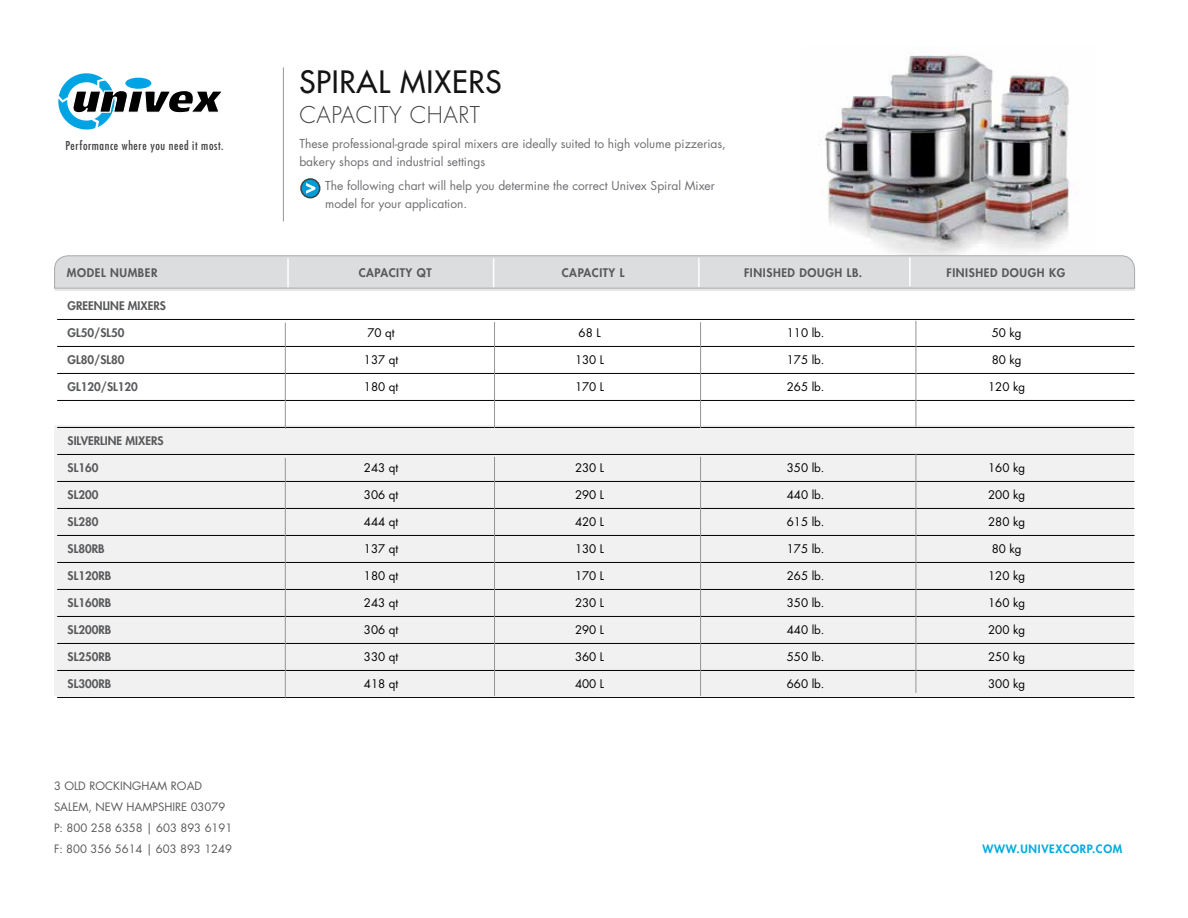
<style>
.page{position:relative;width:1188px;height:918px;background:#fff}
.page>*{position:absolute;margin:0;border:0;box-sizing:border-box;transform-origin:0 0}
.t1{font:500 30px "Futura Std";letter-spacing:.025em;color:#141414}
.t2{font:300 22.5px "Futura Std";letter-spacing:.025em;color:#414042}
.t3{font:12px/18px "Futura Std";color:#6d6e71}
.t4{font:condensed 12px "Futura Std";letter-spacing:.05em;color:#414042}
.t5{font:11.55px "Futura Std";color:#000}
.t6{font:800 11.55px "Futura Std";color:#58595b}
.t7{font:11.25px/21px "Futura Std";color:#58595b}
.t8{font:800 11.25px "Futura Std";letter-spacing:.06em;color:#00aade}
</style>
<div class="page">
<hr style="left:55px;top:288px;width:1080px;height:3px;background:#e6e7e8">
<div style="left:54px;top:426px;width:1080px;height:270px;background:#f1f1f2"></div>
<img style="left:818px;top:47px;width:254px;height:208px">
<hr style="left:57px;top:319px;width:1078px;height:1px;background:#000">
<hr style="left:57px;top:346px;width:1078px;height:1px;background:#000">
<hr style="left:57px;top:373px;width:1078px;height:1px;background:#000">
<hr style="left:57px;top:400px;width:1078px;height:1px;background:#000">
<hr style="left:57px;top:427px;width:1078px;height:1px;background:#000">
<hr style="left:57px;top:454px;width:1078px;height:1px;background:#000">
<hr style="left:57px;top:481px;width:1078px;height:1px;background:#000">
<hr style="left:57px;top:508px;width:1078px;height:1px;background:#000">
<hr style="left:57px;top:535px;width:1078px;height:1px;background:#000">
<hr style="left:57px;top:562px;width:1078px;height:1px;background:#000">
<hr style="left:57px;top:589px;width:1078px;height:1px;background:#000">
<hr style="left:57px;top:616px;width:1078px;height:1px;background:#000">
<hr style="left:57px;top:643px;width:1078px;height:1px;background:#000">
<hr style="left:57px;top:670px;width:1078px;height:1px;background:#000">
<hr style="left:57px;top:697px;width:1078px;height:1px;background:#000">
<svg style="left:58px;top:73px;width:163px;height:57px"></svg>
<div style="left:125px;top:78px;width:26px;height:11px;background:#00a4e4;border-radius:50%"></div>
<hr style="left:285px;top:323px;width:1px;height:106px;background:#939598">
<svg style="left:54px;top:255px;width:1081px;height:34px;background:#d9dadb"></svg>
<hr style="left:698px;top:258px;width:2px;height:29px;background:#fff">
<hr style="left:909px;top:257px;width:2px;height:29px;background:#fff">
<hr style="left:494px;top:322px;width:1px;height:106px;background:#939598">
<hr style="left:283px;top:68px;width:1px;height:153px;background:#939598">
<hr style="left:700px;top:322px;width:1px;height:106px;background:#939598">
<hr style="left:916px;top:321px;width:1px;height:106px;background:#939598">
<svg style="left:301px;top:179px;width:19px;height:19px"></svg>
<div style="left:300px;top:178px;width:20px;height:20px;border:2px solid #414042;border-radius:50%"></div>
<svg style="left:306px;top:183px;width:9px;height:11px"></svg>
<hr style="left:285px;top:458px;width:1px;height:240px;background:#939598">
<hr style="left:494px;top:457px;width:1px;height:239px;background:#939598">
<hr style="left:700px;top:457px;width:1px;height:239px;background:#939598">
<hr style="left:916px;top:454px;width:1px;height:239px;background:#939598">
<p class="t4" style="left:65px;top:139px;width:160px">Performance where you need it most.</p>
<h1 class="t1" style="left:299px;top:63px;width:204px">SPIRAL MIXERS</h1>
<h2 class="t2" style="left:299px;top:101px;width:182px">CAPACITY CHART</h2>
<p class="t3" style="left:299px;top:134px;width:428px">These professional-grade spiral mixers are ideally suited to high volume pizzerias, bakery shops and industrial settings</p>
<p class="t3" style="left:325px;top:177px;width:391px">The following chart will help you determine the correct Univex Spiral Mixer model for your application.</p>
<p class="t6" style="left:67px;top:266px;width:60px">MODEL NUMBER</p>
<p class="t6" style="left:359px;top:266px;width:74px">CAPACI TY QT</p>
<p class="t6" style="left:562px;top:266px;width:64px">CAPACI TY L</p>
<p class="t6" style="left:744px;top:266px;width:13px">FINIS</p>
<p class="t6" style="left:773px;top:266px;width:91px">HED DOUGH LB.</p>
<p class="t6" style="left:946px;top:266px;width:13px">FINIS</p>
<p class="t6" style="left:975px;top:266px;width:92px">HED DOUGH KG</p>
<p class="t6" style="left:68px;top:299px;width:100px">GREENLINE MIXERS</p>
<p class="t6" style="left:68px;top:326px;width:58px">GL50/SL50</p>
<p class="t5" style="left:368px;top:326px;width:29px">70 qt</p>
<p class="t5" style="left:579px;top:326px;width:24px">68 L</p>
<p class="t5" style="left:787px;top:326px;width:39px">110 lb.</p>
<p class="t5" style="left:992px;top:326px;width:31px">50 kg</p>
<p class="t6" style="left:68px;top:353px;width:58px">GL80/SL80</p>
<p class="t5" style="left:364px;top:353px;width:36px">137 qt</p>
<p class="t5" style="left:575px;top:353px;width:31px">130 L</p>
<p class="t5" style="left:787px;top:353px;width:39px">175 lb.</p>
<p class="t5" style="left:992px;top:353px;width:31px">80 kg</p>
<p class="t6" style="left:68px;top:380px;width:72px">GL120/SL120</p>
<p class="t5" style="left:364px;top:380px;width:36px">180 qt</p>
<p class="t5" style="left:575px;top:380px;width:31px">170 L</p>
<p class="t5" style="left:787px;top:380px;width:39px">265 lb.</p>
<p class="t5" style="left:988px;top:380px;width:39px">120 kg</p>
<p class="t6" style="left:68px;top:434px;width:97px">SILVERLINE MIXERS</p>
<p class="t6" style="left:68px;top:461px;width:32px">SL160</p>
<p class="t5" style="left:364px;top:461px;width:36px">243 qt</p>
<p class="t5" style="left:575px;top:461px;width:31px">230 L</p>
<p class="t5" style="left:787px;top:461px;width:39px">350 lb.</p>
<p class="t5" style="left:988px;top:461px;width:39px">160 kg</p>
<p class="t6" style="left:68px;top:488px;width:32px">SL200</p>
<p class="t5" style="left:364px;top:488px;width:36px">306 qt</p>
<p class="t5" style="left:575px;top:488px;width:31px">290 L</p>
<p class="t5" style="left:787px;top:488px;width:39px">440 lb.</p>
<p class="t5" style="left:988px;top:488px;width:39px">200 kg</p>
<p class="t6" style="left:68px;top:515px;width:32px">SL280</p>
<p class="t5" style="left:364px;top:515px;width:36px">444 qt</p>
<p class="t5" style="left:575px;top:515px;width:31px">420 L</p>
<p class="t5" style="left:787px;top:515px;width:39px">615 lb.</p>
<p class="t5" style="left:988px;top:515px;width:39px">280 kg</p>
<p class="t6" style="left:68px;top:542px;width:38px">SL80RB</p>
<p class="t5" style="left:364px;top:542px;width:36px">137 qt</p>
<p class="t5" style="left:575px;top:542px;width:31px">130 L</p>
<p class="t5" style="left:787px;top:542px;width:39px">175 lb.</p>
<p class="t5" style="left:992px;top:542px;width:31px">80 kg</p>
<p class="t6" style="left:68px;top:569px;width:45px">SL120RB</p>
<p class="t5" style="left:364px;top:569px;width:36px">180 qt</p>
<p class="t5" style="left:575px;top:569px;width:31px">170 L</p>
<p class="t5" style="left:787px;top:569px;width:39px">265 lb.</p>
<p class="t5" style="left:988px;top:569px;width:39px">120 kg</p>
<p class="t6" style="left:68px;top:596px;width:45px">SL160RB</p>
<p class="t5" style="left:364px;top:596px;width:36px">243 qt</p>
<p class="t5" style="left:575px;top:596px;width:31px">230 L</p>
<p class="t5" style="left:787px;top:596px;width:39px">350 lb.</p>
<p class="t5" style="left:988px;top:596px;width:39px">160 kg</p>
<p class="t6" style="left:68px;top:623px;width:45px">SL200RB</p>
<p class="t5" style="left:364px;top:623px;width:36px">306 qt</p>
<p class="t5" style="left:575px;top:623px;width:31px">290 L</p>
<p class="t5" style="left:787px;top:623px;width:39px">440 lb.</p>
<p class="t5" style="left:988px;top:623px;width:39px">200 kg</p>
<p class="t6" style="left:68px;top:650px;width:45px">SL250RB</p>
<p class="t5" style="left:364px;top:650px;width:36px">330 qt</p>
<p class="t5" style="left:575px;top:650px;width:31px">360 L</p>
<p class="t5" style="left:787px;top:650px;width:39px">550 lb.</p>
<p class="t5" style="left:988px;top:650px;width:39px">250 kg</p>
<p class="t6" style="left:68px;top:677px;width:45px">SL300RB</p>
<p class="t5" style="left:364px;top:677px;width:36px">418 qt</p>
<p class="t5" style="left:575px;top:677px;width:31px">400 L</p>
<p class="t5" style="left:787px;top:677px;width:39px">660 lb.</p>
<p class="t5" style="left:988px;top:677px;width:39px">300 kg</p>
<p class="t7" style="left:54px;top:776px;width:180px">3 Old Rockingham Road<br>Salem, N ew Hamps hire 03079<br>P: 800 258 6358 | 603 893 6191<br>F: 800 356 5614 | 603 893 1249</p>
<p class="t8" style="left:982px;top:842px;width:46px">WWW.UNIVEXC</p>
<p class="t8" style="left:1071px;top:842px;width:53px">ORP.COM</p>
</div>
